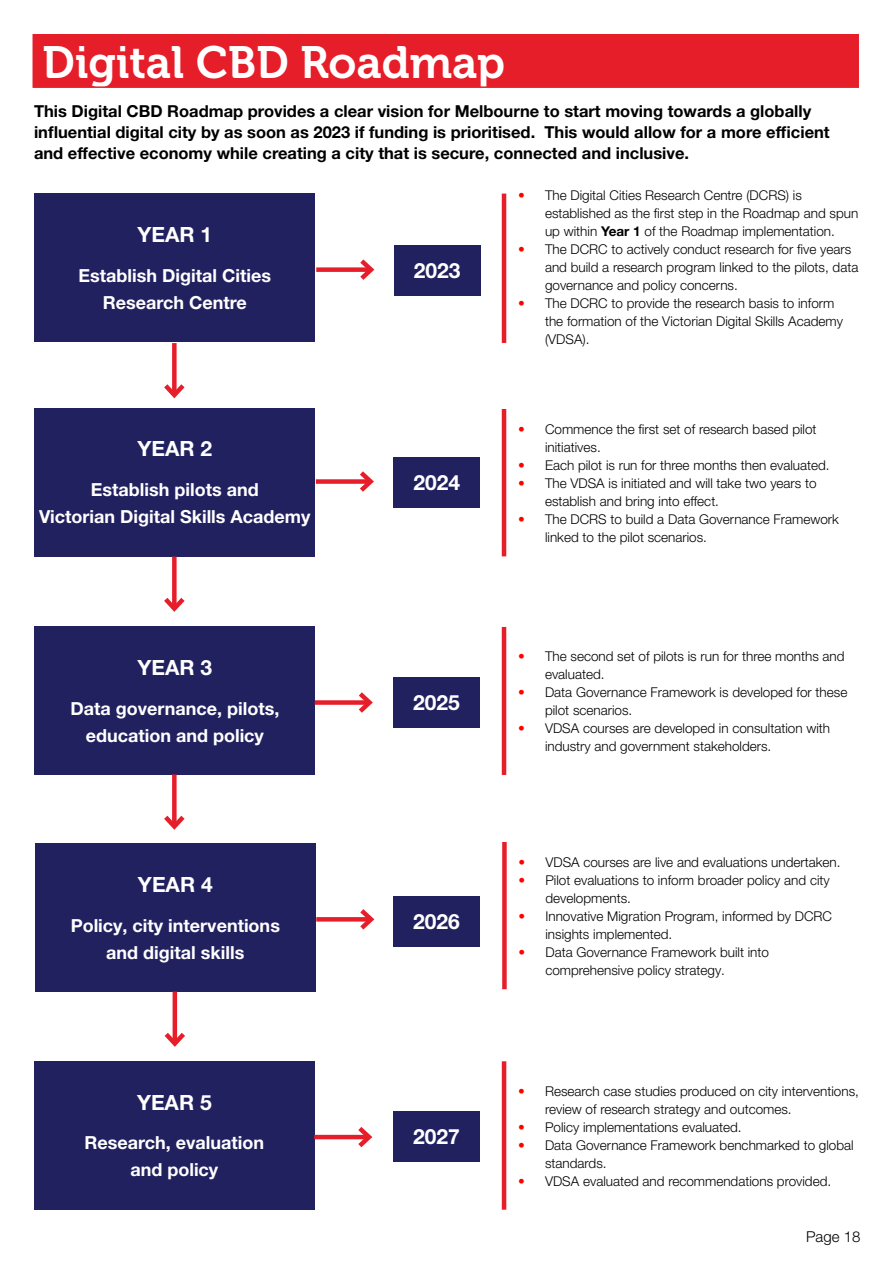
<style>
.page{position:relative;width:893px;height:1263px;background:#fff}
.page>*{position:absolute;margin:0;border:0;box-sizing:border-box;transform-origin:0 0}
.t1{font:45px "Museo 700";color:#fff}
.t2{font:700 21px "Helvetica Neue LT Pro";color:#fff}
.t3{font:700 18px/27px "Helvetica Neue LT Pro";color:#fff;text-align:center}
.t4{font:700 16.5px/21px "Helvetica Neue LT Pro";color:#000}
.t5{font:300 15px "Helvetica Neue LT Pro";color:#000}
.t6{font:300 13.5px/18px "Helvetica Neue LT Pro";color:#000}
.s1{color:#f00}
.s2{font-weight:700}
</style>
<div class="page">
<div style="left:35px;top:194px;width:280px;height:148px;background:#222160"></div>
<hr style="left:502px;top:194px;width:4px;height:149px;background:#e61e2a">
<div style="left:35px;top:408px;width:280px;height:149px;background:#222160"></div>
<div style="left:35px;top:843px;width:281px;height:149px;background:#222160"></div>
<hr style="left:502px;top:409px;width:4px;height:147px;background:#e61e2a">
<div style="left:502px;top:842px;width:5px;height:147px;background:#e61e2a"></div>
<div style="left:35px;top:626px;width:280px;height:149px;background:#222160"></div>
<hr style="left:502px;top:627px;width:4px;height:148px;background:#e61e2a">
<div style="left:316px;top:267px;width:55px;height:5px;background:#e61e2a"></div>
<svg style="left:355px;top:259px;width:20px;height:21px"></svg>
<div style="left:316px;top:479px;width:55px;height:5px;background:#e61e2a"></div>
<svg style="left:355px;top:471px;width:19px;height:21px"></svg>
<div style="left:315px;top:700px;width:55px;height:5px;background:#e61e2a"></div>
<svg style="left:354px;top:692px;width:19px;height:21px"></svg>
<svg style="left:316px;top:917px;width:39px;height:4px"></svg>
<svg style="left:355px;top:909px;width:20px;height:21px"></svg>
<hr style="left:173px;top:991px;width:4px;height:52px;background:#e61e2a">
<svg style="left:164px;top:1028px;width:21px;height:19px"></svg>
<div style="left:33px;top:35px;width:825px;height:52px;background:#e61e2a"></div>
<div style="left:33px;top:34px;width:826px;height:54px;border:2px solid #e61e2a"></div>
<div style="left:34px;top:1061px;width:281px;height:149px;background:#222160"></div>
<div style="left:172px;top:343px;width:5px;height:52px;background:#e61e2a"></div>
<svg style="left:164px;top:379px;width:21px;height:20px"></svg>
<div style="left:172px;top:557px;width:5px;height:51px;background:#e61e2a"></div>
<svg style="left:164px;top:593px;width:21px;height:19px"></svg>
<div style="left:172px;top:774px;width:5px;height:52px;background:#e61e2a"></div>
<svg style="left:164px;top:811px;width:21px;height:19px"></svg>
<hr style="left:502px;top:1061px;width:4px;height:149px;background:#e61e2a">
<hr style="left:314px;top:1135px;width:55px;height:4px;background:#e61e2a">
<svg style="left:353px;top:1127px;width:20px;height:21px"></svg>
<div style="left:394px;top:246px;width:86px;height:50px;background:#222160"></div>
<div style="left:393px;top:457px;width:87px;height:50px;background:#222160"></div>
<div style="left:393px;top:677px;width:87px;height:50px;background:#222160"></div>
<div style="left:393px;top:896px;width:87px;height:51px;background:#222160"></div>
<div style="left:393px;top:1111px;width:87px;height:50px;background:#222160"></div>
<h1 class="t1" style="left:43px;top:37px;width:464px">Digital CBD Roadmap</h1>
<p class="t4" style="left:34px;top:100px;width:797px">This Digital CBD Roadmap provides a clear vision for Melbourne to start moving towards a globally influential digital city by as soon as 2023 if funding is prioritised. This would allow for a more efficient and effective economy while creating a city that is secure, connected and inclusive.</p>
<h2 class="t2" style="left:137px;top:222px;width:76px">YEAR 1</h2>
<h3 class="t3" style="left:79px;top:262px;width:194px">Establish Digital Cities<br>Research Centre</h3>
<h2 class="t2" style="left:137px;top:436px;width:76px">YEAR 2</h2>
<h3 class="t3" style="left:39px;top:476px;width:273px">Establish pilots and<br>Victorian Digital Skills Academy</h3>
<h2 class="t2" style="left:137px;top:654px;width:76px">YEAR 3</h2>
<h3 class="t3" style="left:70px;top:694px;width:210px">Data governance, pilots, education and policy</h3>
<h2 class="t2" style="left:138px;top:871px;width:76px">YEAR 4</h2>
<h3 class="t3" style="left:71px;top:911px;width:211px">Policy, city interventions and digital skills</h3>
<h2 class="t2" style="left:137px;top:1089px;width:76px">YEAR 5</h2>
<h3 class="t3" style="left:84px;top:1129px;width:181px">Research, evaluation and policy</h3>
<h2 class="t2" style="left:414px;top:258px;width:48px">2023</h2>
<h2 class="t2" style="left:413px;top:469px;width:48px">2024</h2>
<h2 class="t2" style="left:413px;top:689px;width:48px">2025</h2>
<h2 class="t2" style="left:413px;top:909px;width:48px">2026</h2>
<h2 class="t2" style="left:413px;top:1123px;width:48px">2027</h2>
<p class="t6" style="left:545px;top:186px;width:315px;text-indent:-27px"><span class="s1">•</span> The Digital Cities Research Centre (DCRS) is established as the first step in the Roadmap and spun up within <span class="s2">Year 1</span> of the Roadmap implementation.</p>
<p class="t6" style="left:545px;top:240px;width:315px;text-indent:-27px"><span class="s1">•</span> The DCRC to actively conduct research for five years and build a research program linked to the pilots, data governance and policy concerns.</p>
<p class="t6" style="left:545px;top:294px;width:299px;text-indent:-27px"><span class="s1">•</span> The DCRC to provide the research basis to inform the formation of the Victorian Digital Skills Academy (VDSA).</p>
<p class="t6" style="left:545px;top:419px;width:273px;text-indent:-27px"><span class="s1">•</span> Commence the first set of research based pilot initiatives.</p>
<p class="t6" style="left:518px;top:455px;width:313px"><span class="s1">•</span> Each pilot is run for three months then evaluated.</p>
<p class="t6" style="left:545px;top:473px;width:273px;text-indent:-27px"><span class="s1">•</span> The VDSA is initiated and will take two years to establish and bring into effect.</p>
<p class="t6" style="left:545px;top:509px;width:295px;text-indent:-27px"><span class="s1">•</span> The DCRS to build a Data Governance Framework linked to the pilot scenarios.</p>
<p class="t6" style="left:545px;top:647px;width:301px;text-indent:-27px"><span class="s1">•</span> The second set of pilots is run for three months and evaluated.</p>
<p class="t6" style="left:545px;top:683px;width:304px;text-indent:-27px"><span class="s1">•</span> Data Governance Framework is developed for these pilot scenarios.</p>
<p class="t6" style="left:545px;top:719px;width:287px;text-indent:-27px"><span class="s1">•</span> VDSA courses are developed in consultation with industry and government stakeholders.</p>
<p class="t6" style="left:518px;top:853px;width:324px"><span class="s1">•</span> VDSA courses are live and evaluations undertaken.</p>
<p class="t6" style="left:545px;top:871px;width:286px;text-indent:-27px"><span class="s1">•</span> Pilot evaluations to inform broader policy and city developments.</p>
<p class="t6" style="left:545px;top:907px;width:288px;text-indent:-27px"><span class="s1">•</span> Innovative Migration Program, informed by DCRC insights implemented.</p>
<p class="t6" style="left:545px;top:943px;width:225px;text-indent:-27px"><span class="s1">•</span> Data Governance Framework built into comprehensive policy strategy.</p>
<p class="t6" style="left:545px;top:1081px;width:315px;text-indent:-27px"><span class="s1">•</span> Research case studies produced on city interventions, review of research strategy and outcomes.</p>
<p class="t6" style="left:518px;top:1117px;width:225px"><span class="s1">•</span> Policy implementations evaluated.</p>
<p class="t6" style="left:545px;top:1135px;width:310px;text-indent:-27px"><span class="s1">•</span> Data Governance Framework benchmarked to global standards.</p>
<p class="t6" style="left:518px;top:1171px;width:315px"><span class="s1">•</span> VDSA evaluated and recommendations provided.</p>
<p class="t5" style="left:806px;top:1228px;width:56px">Page 18</p>
</div>
